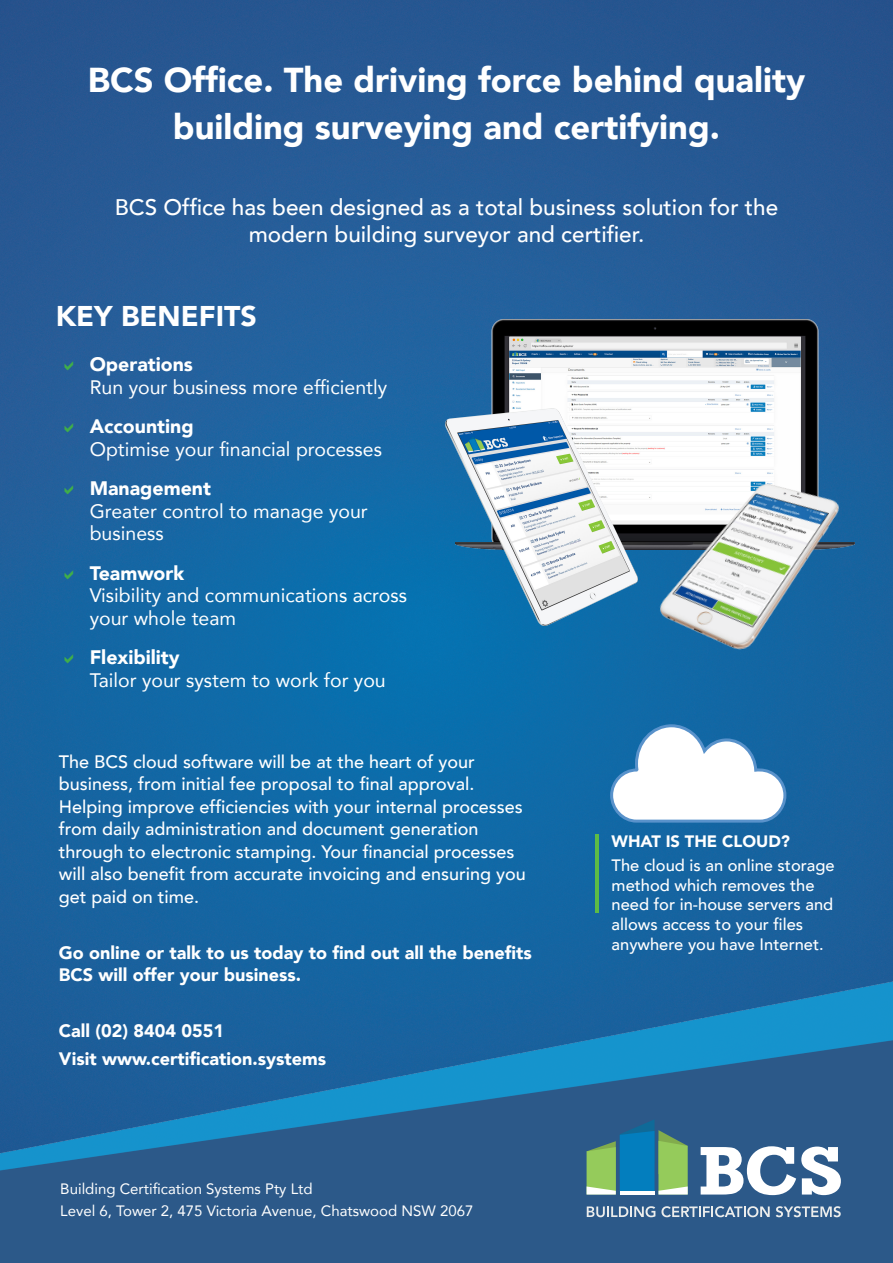
<style>
.page{position:relative;width:893px;height:1263px;background:#fff}
.page>*{position:absolute;margin:0;border:0;box-sizing:border-box;transform-origin:0 0}
.t1{font:900 34.5px "Avenir";color:#fff}
.t2{font:900 28.5px "Avenir";color:#fff}
.t3{font:500 22.5px/27px "Avenir";color:#fff;text-align:center}
.t4{font:19.5px/22.5px "Avenir";color:#fff}
.t5{font:500 18px/22.5px "Avenir";color:#fff}
.t6{font:900 18px/22.5px "Avenir";color:#fff}
.t7{font:500 16.5px/19.8px "Avenir";color:#fff}
.t8{font:900 16.5px "Avenir";color:#fff}
.t9{font:15px "Avenir";color:#fff}
.s1{font-weight:900}
</style>
<div class="page">
<img style="left:0;top:0;width:893px;height:978px">
<img style="left:0;top:978px;width:893px;height:285px">
<img style="left:455px;top:320px;width:400px;height:230px">
<img style="left:624px;top:471px;width:227px;height:199px">
<img style="left:445px;top:409px;width:192px;height:217px">
<svg style="left:587px;top:1119px;width:101px;height:75px;background:#50948c"></svg>
<svg style="left:701px;top:1146px;width:140px;height:49px"></svg>
<svg style="left:587px;top:1206px;width:68px;height:11px"></svg>
<svg style="left:661px;top:1206px;width:109px;height:11px"></svg>
<svg style="left:776px;top:1206px;width:65px;height:11px"></svg>
<svg style="left:609px;top:723px;width:179px;height:101px"></svg>
<hr style="left:595px;top:834px;width:3px;height:79px;background:#5dbb46">
<svg style="left:65px;top:361px;width:8px;height:10px"></svg>
<svg style="left:65px;top:423px;width:8px;height:10px"></svg>
<svg style="left:65px;top:485px;width:8px;height:10px"></svg>
<svg style="left:65px;top:570px;width:8px;height:9px"></svg>
<svg style="left:65px;top:654px;width:8px;height:10px"></svg>
<p class="t1" style="left:88px;top:50px;width:719px">BCS Office. The driving force behind quality</p>
<p class="t1" style="left:173px;top:98px;width:549px">building surveying and certifying.</p>
<p class="t3" style="left:115px;top:193px;width:665px">BCS Office has been designed as a total business solution for the modern building surveyor and certifier.</p>
<p class="t2" style="left:56px;top:292px;width:203px">KEY BENEFITS</p>
<p class="t4" style="left:90px;top:353px;width:299px"><span class="s1">Operations<br></span>Run your business more efficiently</p>
<p class="t4" style="left:90px;top:415px;width:294px"><span class="s1">Accounting<br></span>Optimise your financial processes</p>
<p class="t4" style="left:90px;top:477px;width:279px"><span class="s1">Management<br></span>Greater control to manage your business</p>
<p class="t4" style="left:90px;top:561px;width:319px"><span class="s1">Teamwork<br></span>Visibility and communications across your whole team</p>
<p class="t4" style="left:90px;top:646px;width:298px"><span class="s1">Flexibility<br></span>Tailor your system to work for you</p>
<p class="t5" style="left:59px;top:749px;width:468px">The BCS cloud software will be at the heart of your business, from initial fee proposal to final approval.<br>Helping improve efficiencies with your internal processes from daily administration and document generation through to electronic stamping. Your financial processes will also benefit from accurate invoicing and ensuring you get paid on time.</p>
<p class="t6" style="left:59px;top:941px;width:474px">Go online or talk to us today to find out all the benefits<br>BCS will offer your business.</p>
<p class="t6" style="left:59px;top:1019px;width:167px">Call (02) 8404 0551</p>
<p class="t6" style="left:59px;top:1047px;width:269px">Visit www.certification.systems</p>
<p class="t9" style="left:60px;top:1177px;width:254px">Building Certification Systems Pty Ltd</p>
<p class="t9" style="left:60px;top:1199px;width:415px">Level 6, Tower 2, 475 Victoria Avenue, Chatswood NSW 2067</p>
<p class="t8" style="left:612px;top:827px;width:180px">WHAT IS THE CLOUD?</p>
<p class="t7" style="left:612px;top:854px;width:225px">The cloud is an online storage method which removes the need for in-house servers and allows access to your files anywhere you have Internet.</p>
</div>
